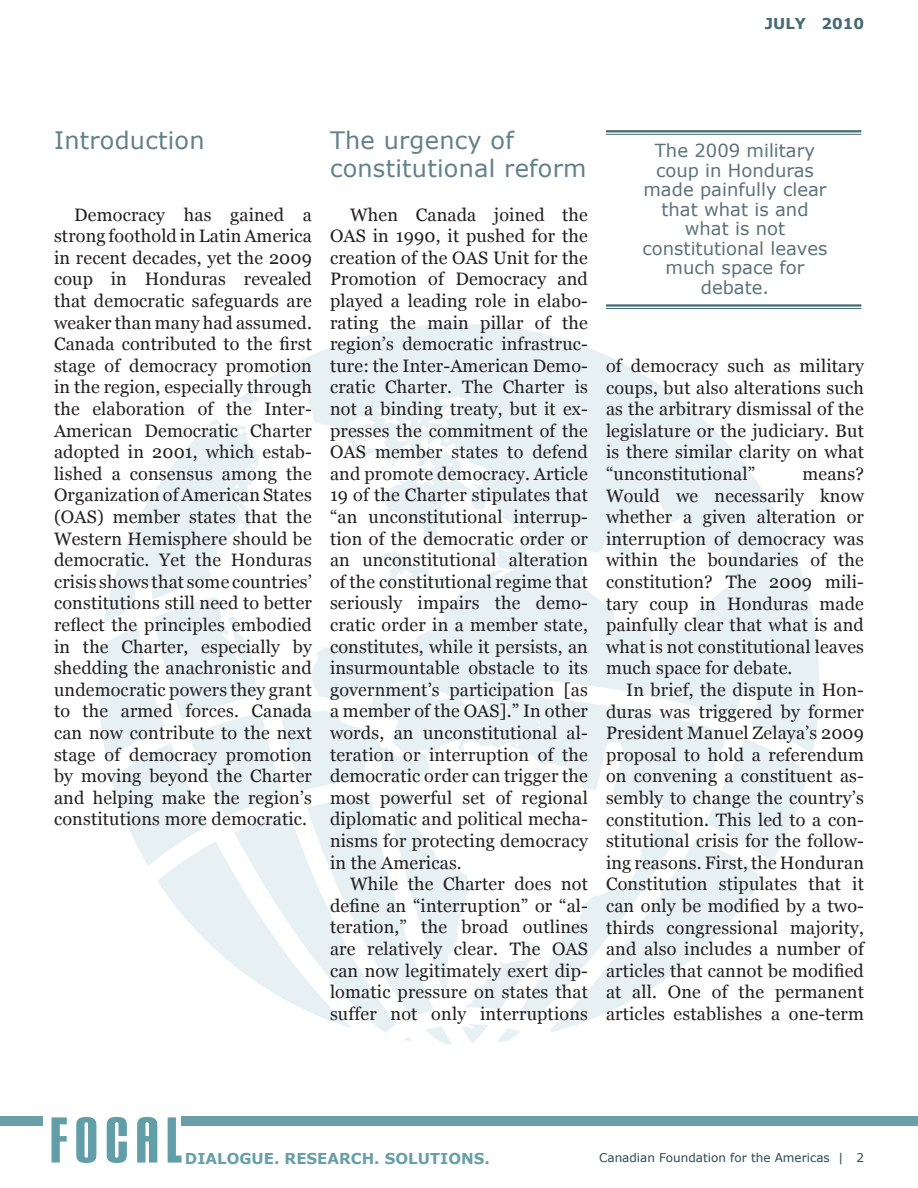
<style>
.page{position:relative;width:918px;height:1188px;background:#fff}
.page>*{position:absolute;margin:0;border:0;box-sizing:border-box;transform-origin:0 0}
.Section_title{font:24px/28.8px "Verdana";letter-spacing:.01em;color:#628188}
.body{font:18px/21.6px "Georgia";letter-spacing:.01em;color:#231f20;text-align:justify}
.Section_title-2{font:18px/21.6px "Georgia";letter-spacing:.01em;color:#231f20;text-align:justify}
.highlight{font:18px/19.5px "Verdana";color:#5b7379;text-align:center}
.tag_line_footer{font:700 15px "Verdana";color:#699fa8}
.date{font:700 15px "Verdana";color:#446c72}
.page_number_right{font:12px "Verdana";color:#294b50}
</style>
<div class="page">
<div style="left:182px;top:1117px;width:736px;height:9px;background:#699fa8"></div>
<div style="left:0;top:1117px;width:43px;height:9px;background:#699fa8"></div>
<svg style="left:51px;top:1117px;width:16px;height:46px"></svg>
<svg style="left:76px;top:1117px;width:20px;height:46px"></svg>
<svg style="left:107px;top:1117px;width:20px;height:46px"></svg>
<svg style="left:137px;top:1117px;width:20px;height:46px"></svg>
<svg style="left:168px;top:1117px;width:14px;height:46px"></svg>
<svg style="left:239px;top:324px;width:580px;height:430px;fill:#e7f0f2"></svg>
<svg style="left:99px;top:420px;width:709px;height:624px"></svg>
<hr style="left:606px;top:130px;width:255px;height:2px;background:#446c72">
<hr style="left:606px;top:134px;width:255px;height:1px;background:#446c72">
<hr style="left:606px;top:304px;width:255px;height:3px;background:#446c72">
<hr style="left:606px;top:308px;width:255px;height:1px;background:#446c72">
<p class="date" style="left:765px;top:14px;width:101px">JULY 2010</p>
<p class="Section_title" style="left:54px;top:125px;width:152px">Introduction</p>
<p class="Section_title" style="left:330px;top:125px;width:258px">The urgency of constitutional reform</p>
<p class="Section_title-2" style="left:54px;top:204px;width:260px;text-indent:20px">Democracy has gained a strong foothold in Latin America in recent decades, yet the 2009 coup in Honduras revealed that democratic safeguards are weaker than many had assumed.<br>Canada contributed to the first stage of democracy promotion in the region, especially through the elaboration of the Inter-American Democratic Charter adopted in 2001, which estab&shy;lished a consensus among the Organization of American States (OAS) member states that the Western Hemisphere should be democratic. Yet the Honduras crisis shows that some countries’ constitutions still need to better reflect the principles embodied in the Charter, especially by shedding the anachronistic and undemocratic powers they grant to the armed forces. Canada can now contribute to the next stage of democracy promotion by moving beyond the Charter and helping make the region’s constitutions more democratic.</p>
<p class="body" style="left:330px;top:204px;width:260px;text-indent:20px">When Canada joined the OAS in 1990, it pushed for the creation of the OAS Unit for the Promotion of Democracy and played a leading role in elabo&shy;rating the main pillar of the region’s democratic infrastruc&shy;ture: the Inter-American Demo&shy;cratic Charter. The Charter is not a binding treaty, but it ex&shy;presses the commitment of the OAS member states to defend and promote democracy. Article 19 of the Charter stipulates that “an unconstitutional interrup&shy;tion of the democratic order or an unconstitutional alteration of the constitutional regime that seriously impairs the demo&shy;cratic order in a member state, constitutes, while it persists, an insurmountable obstacle to its government’s participation [as a member of the OAS].” In other words, an unconstitutional al&shy;teration or interruption of the democratic order can trigger the most powerful set of regional diplomatic and political mecha&shy;nisms for protecting democracy in the Americas.</p>
<p class="body" style="left:330px;top:873px;width:259px;text-indent:20px">While the Charter does not define an “interruption” or “al&shy;teration,” the broad outlines are relatively clear. The OAS can now legitimately exert dip&shy;lomatic pressure on states that suffer not only interruptions</p>
<p class="highlight" style="left:643px;top:141px;width:186px">The 2009 military coup in Honduras made painfully clear that what is and what is not constitutional leaves much space for debate.</p>
<p class="body" style="left:606px;top:355px;width:260px">of democracy such as military coups, but also alterations such as the arbitrary dismissal of the legislature or the judiciary. But is there similar clarity on what “unconstitutional”</p>
<p class="body" style="left:606px;top:463px;width:260px;text-indent:196px">means?<br>Would we necessarily know whether a given alteration or interruption of democracy was within the boundaries of the constitution? The 2009 mili&shy;tary coup in Honduras made painfully clear that what is and what is not constitutional leaves much space for debate.</p>
<p class="body" style="left:606px;top:679px;width:259px;text-indent:20px">In brief, the dispute in Hon&shy;duras was triggered by former President Manuel Zelaya’s 2009 proposal to hold a referendum on convening a constituent as&shy;sembly to change the country’s constitution. This led to a con&shy;stitutional crisis for the follow&shy;ing reasons. First, the Honduran Constitution stipulates that it can only be modified by a two&shy;thirds congressional majority, and also includes a number of articles that cannot be modified at all. One of the permanent articles establishes a one-term</p>
<p class="tag_line_footer" style="left:185px;top:1149px;width:306px">DIALOGUE. RESEARCH. SOLUTIONS.</p>
<p class="page_number_right" style="left:599px;top:1150px;width:266px">Canadian Foundation for the Americas | 2</p>
</div>
